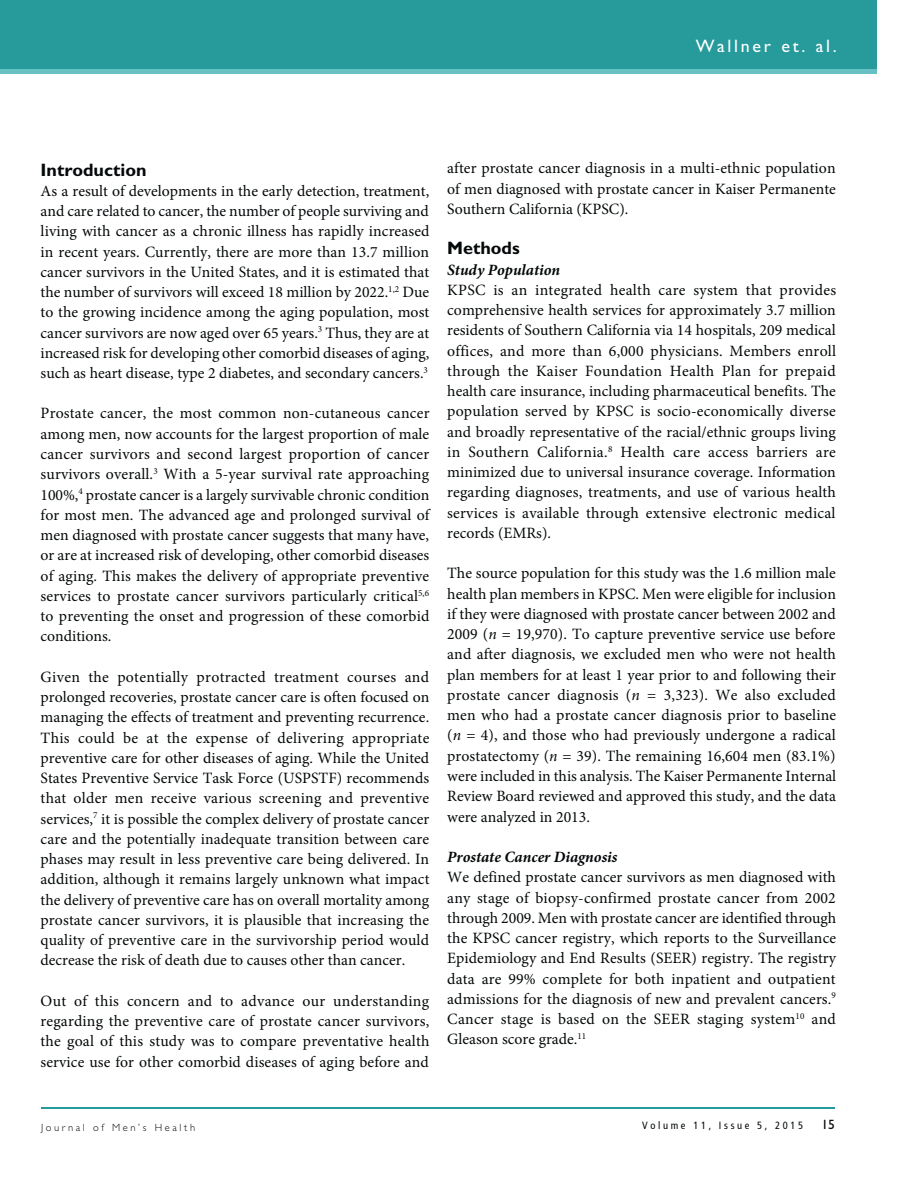
<style>
.page{position:relative;width:918px;height:1188px;background:#fff}
.page>*{position:absolute;margin:0;border:0;box-sizing:border-box;transform-origin:0 0}
.t1{font:700 18px "Gill Sans";color:#040809}
.t2{font:18px "Gill Sans";letter-spacing:.15em;color:#fff}
.t3{font:15.75px/20.2px "Minion Pro";color:#040809;text-align:justify}
.t4{font:italic 700 15.75px "Minion Pro";color:#040809}
.t5{font:13.5px "Gill Sans";color:#040809}
.t6{font:300 10.5px "Gill Sans";letter-spacing:.25em;color:#040809}
.t7{font:condensed 10.5px "Frutiger";letter-spacing:.25em;color:#040809}
.s1{font-style:italic}
</style>
<div class="page">
<div style="left:0;top:64px;width:877px;height:10px;background:#67c1c2"></div>
<div style="left:0;top:0;width:877px;height:69px;background:#279a9b"></div>
<hr style="left:41px;top:1107px;width:794px;height:1px;background:#279a9b">
<p class="t2" style="left:696px;top:40px;width:143px">Wallner et. al.</p>
<p class="t1" style="left:41px;top:163px;width:107px">Introduction</p>
<p class="t3" style="left:41px;top:182px;width:390px">As a result of developments in the early detection, treatment, and care related to cancer, the number of people surviving and living with cancer as a chronic illness has rapidly increased in recent years. Currently, there are more than 13.7 million cancer survivors in the United States, and it is estimated that the number of survivors will exceed 18 million by 2022.<sup>1,2</sup> Due to the growing incidence among the aging population, most cancer survivors are now aged over 65 years.<sup>3</sup> Thus, they are at increased risk for developing other comorbid diseases of aging, such as heart disease, type 2 diabetes, and secondary cancers.<sup>3</sup></p>
<p class="t3" style="left:41px;top:405px;width:390px">Prostate cancer, the most common non-cutaneous cancer among men, now accounts for the largest proportion of male cancer survivors and second largest proportion of cancer survivors overall.<sup>3</sup> With a 5-year survival rate approaching 100%,<sup>4</sup> prostate cancer is a largely survivable chronic condition for most men. The advanced age and prolonged survival of men diagnosed with prostate cancer suggests that many have, or are at increased risk of developing, other comorbid diseases of aging. This makes the delivery of appropriate preventive services to prostate cancer survivors particularly critical<sup>5,6 </sup>to preventing the onset and progression of these comorbid conditions.</p>
<p class="t3" style="left:41px;top:668px;width:390px">Given the potentially protracted treatment courses and prolonged recoveries, prostate cancer care is often focused on managing the effects of treatment and preventing recurrence.<br>This could be at the expense of delivering appropriate preventive care for other diseases of aging. While the United States Preventive Service Task Force (USPSTF) recommends that older men receive various screening and preventive services,<sup>7</sup> it is possible the complex delivery of prostate cancer care and the potentially inadequate transition between care phases may result in less preventive care being delivered. In addition, although it remains largely unknown what impact the delivery of preventive care has on overall mortality among prostate cancer survivors, it is plausible that increasing the quality of preventive care in the survivorship period would decrease the risk of death due to causes other than cancer.</p>
<p class="t3" style="left:41px;top:992px;width:390px">Out of this concern and to advance our understanding regarding the preventive care of prostate cancer survivors, the goal of this study was to compare preventative health service use for other comorbid diseases of aging before and</p>
<p class="t3" style="left:447px;top:160px;width:390px">after prostate cancer diagnosis in a multi-ethnic population of men diagnosed with prostate cancer in Kaiser Permanente Southern California (KPSC).</p>
<p class="t1" style="left:447px;top:242px;width:74px">Methods</p>
<p class="t4" style="left:447px;top:263px;width:114px">Study Population</p>
<p class="t3" style="left:447px;top:281px;width:390px">KPSC is an integrated health care system that provides comprehensive health services for approximately 3.7 million residents of Southern California via 14 hospitals, 209 medical offices, and more than 6,000 physicians. Members enroll through the Kaiser Foundation Health Plan for prepaid health care insurance, including pharmaceutical benefits. The population served by KPSC is socio-economically diverse and broadly representative of the racial/ethnic groups living in Southern California.<sup>8</sup> Health care access barriers are minimized due to universal insurance coverage. Information regarding diagnoses, treatments, and use of various health services is available through extensive electronic medical records (EMRs).</p>
<p class="t3" style="left:447px;top:565px;width:391px">The source population for this study was the 1.6 million male health plan members in KPSC. Men were eligible for inclusion if they were diagnosed with prostate cancer between 2002 and 2009 (<span class="s1">n</span> = 19,970). To capture preventive service use before and after diagnosis, we excluded men who were not health plan members for at least 1 year prior to and following their prostate cancer diagnosis (<span class="s1">n</span> = 3,323). We also excluded men who had a prostate cancer diagnosis prior to baseline (<span class="s1">n</span> = 4), and those who had previously undergone a radical prostatectomy (<span class="s1">n</span> = 39). The remaining 16,604 men (83.1%) were included in this analysis. The Kaiser Permanente Internal Review Board reviewed and approved this study, and the data were analyzed in 2013.</p>
<p class="t4" style="left:447px;top:851px;width:172px">Prostate Cancer Diagnosis</p>
<p class="t3" style="left:447px;top:868px;width:391px">We defined prostate cancer survivors as men diagnosed with any stage of biopsy-confirmed prostate cancer from 2002 through 2009. Men with prostate cancer are identified through the KPSC cancer registry, which reports to the Surveillance Epidemiology and End Results (SEER) registry. The registry data are 99% complete for both inpatient and outpatient admissions for the diagnosis of new and prevalent cancers.<sup>9<br></sup>Cancer stage is based on the SEER staging system<sup>10</sup> and Gleason score grade.<sup>11</sup></p>
<p class="t6" style="left:41px;top:1124px;width:156px">Journal of Men’s Health</p>
<p class="t7" style="left:642px;top:1121px;width:163px">Volume 11, Issue 5, 2015</p>
<p class="t5" style="left:821px;top:1120px;width:15px">15</p>
</div>
